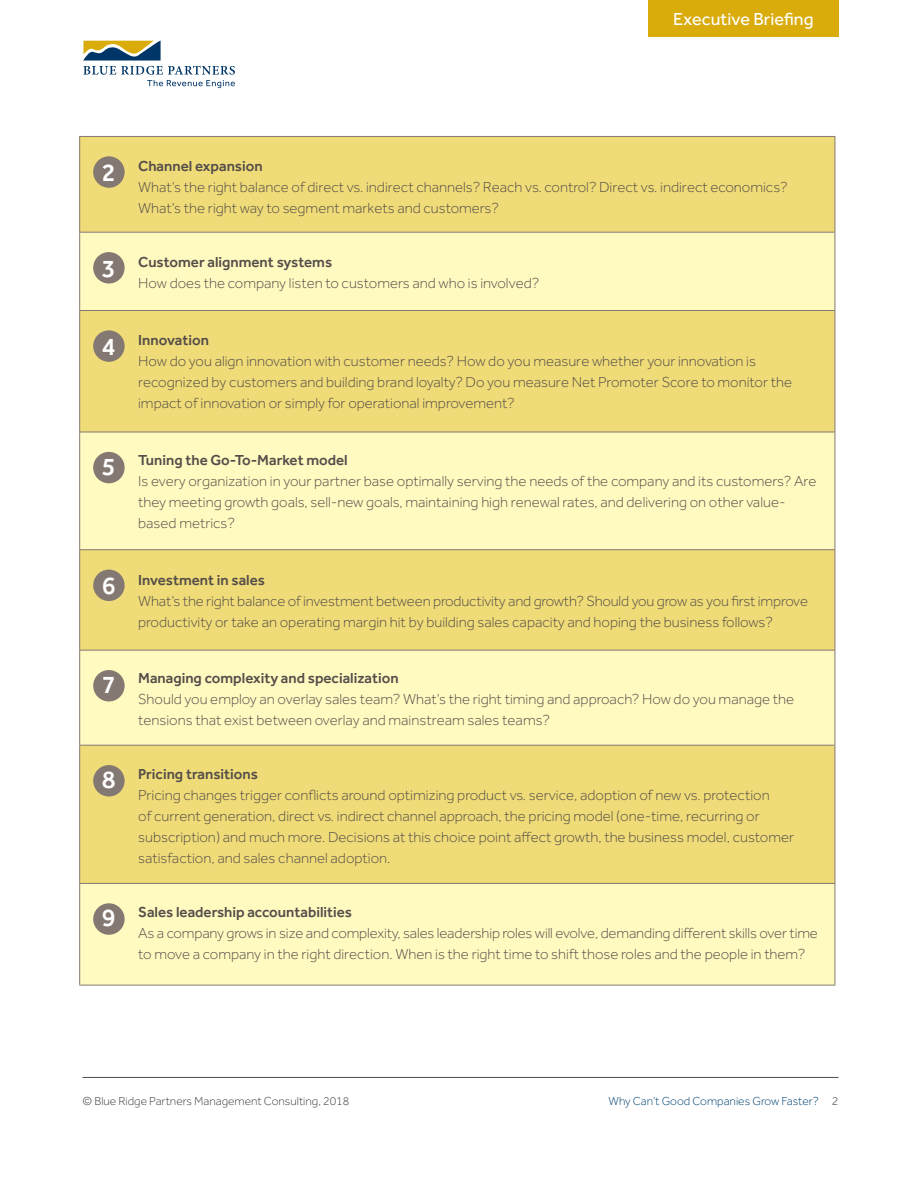
<style>
.page{position:relative;width:918px;height:1188px;background:#fff}
.page>*{position:absolute;margin:0;border:0;box-sizing:border-box;transform-origin:0 0}
.CALL_OUT{font:500 25.5px "Effra";color:#fff}
.t1{font:18px "Effra";color:#fff}
.Body_for_copy{font:300 15px/21px "Effra";color:#544d4a}
.BoldBlue{font:500 15px "Effra";color:#544d4a}
.t2{font:300 12px "Effra";color:#3e3e3f}
.t3{font:300 12px "Effra";color:#004372}
.s1{color:#3e3e3f}
</style>
<div class="page">
<svg style="left:83px;top:41px;width:152px;height:47px"></svg>
<hr style="left:82px;top:1077px;width:756px;height:1px;background:#544d4a">
<div style="left:648px;top:0;width:190px;height:36px;background:#d9ac0c"></div>
<div style="left:80px;top:136px;width:755px;height:96px;background:#efdb77"></div>
<div style="left:80px;top:233px;width:755px;height:77px;background:#fffac0"></div>
<svg style="left:80px;top:311px;width:755px;height:339px;background:#f4e590"></svg>
<svg style="left:80px;top:651px;width:755px;height:334px;background:#f7eca1"></svg>
<hr style="left:79px;top:136px;width:756px;height:1px;background:#847972">
<hr style="left:79px;top:137px;width:1px;height:95px;background:#847972">
<hr style="left:835px;top:137px;width:1px;height:95px;background:#847972">
<hr style="left:79px;top:232px;width:756px;height:1px;background:#847972">
<hr style="left:79px;top:233px;width:1px;height:77px;background:#847972">
<hr style="left:835px;top:233px;width:1px;height:77px;background:#847972">
<hr style="left:79px;top:310px;width:756px;height:1px;background:#847972">
<hr style="left:79px;top:311px;width:1px;height:121px;background:#847972">
<hr style="left:835px;top:311px;width:1px;height:121px;background:#847972">
<hr style="left:79px;top:432px;width:756px;height:1px;background:#847972">
<hr style="left:79px;top:432px;width:1px;height:117px;background:#847972">
<hr style="left:835px;top:432px;width:1px;height:117px;background:#847972">
<hr style="left:79px;top:549px;width:756px;height:1px;background:#847972">
<hr style="left:79px;top:550px;width:1px;height:100px;background:#847972">
<hr style="left:835px;top:550px;width:1px;height:100px;background:#847972">
<hr style="left:79px;top:650px;width:756px;height:1px;background:#847972">
<hr style="left:79px;top:651px;width:1px;height:94px;background:#847972">
<hr style="left:835px;top:651px;width:1px;height:94px;background:#847972">
<hr style="left:79px;top:745px;width:756px;height:1px;background:#847972">
<hr style="left:79px;top:746px;width:1px;height:137px;background:#847972">
<hr style="left:835px;top:746px;width:1px;height:137px;background:#847972">
<hr style="left:79px;top:883px;width:756px;height:1px;background:#847972">
<hr style="left:79px;top:884px;width:1px;height:101px;background:#847972">
<hr style="left:835px;top:884px;width:1px;height:101px;background:#847972">
<hr style="left:79px;top:985px;width:756px;height:1px;background:#847972">
<div style="left:93px;top:156px;width:32px;height:32px;background:#847972;border-radius:50%"></div>
<div style="left:93px;top:252px;width:32px;height:32px;background:#847972;border-radius:50%"></div>
<div style="left:93px;top:330px;width:32px;height:32px;background:#847972;border-radius:50%"></div>
<div style="left:93px;top:452px;width:32px;height:31px;background:#847972;border-radius:50%"></div>
<div style="left:93px;top:570px;width:32px;height:31px;background:#847972;border-radius:50%"></div>
<div style="left:93px;top:670px;width:32px;height:31px;background:#847972;border-radius:50%"></div>
<div style="left:93px;top:765px;width:32px;height:32px;background:#847972;border-radius:50%"></div>
<div style="left:93px;top:903px;width:32px;height:32px;background:#847972;border-radius:50%"></div>
<p class="t1" style="left:673px;top:8px;width:142px">Executive Briefing</p>
<p class="CALL_OUT" style="left:102px;top:157px;width:15px">2</p>
<p class="BoldBlue" style="left:138px;top:157px;width:126px">Channel expansion</p>
<p class="Body_for_copy" style="left:138px;top:177px;width:651px">What’s the right balance of direct vs. indirect channels? Reach vs. control? Direct vs. indirect economics?<br>What’s the right way to segment markets and customers?</p>
<p class="CALL_OUT" style="left:102px;top:253px;width:15px">3</p>
<p class="BoldBlue" style="left:138px;top:253px;width:196px">Customer alignment systems</p>
<p class="Body_for_copy" style="left:138px;top:272px;width:402px">How does the company listen to customers and who is involved?</p>
<p class="CALL_OUT" style="left:102px;top:331px;width:15px">4</p>
<p class="BoldBlue" style="left:138px;top:331px;width:72px">Innovation</p>
<p class="Body_for_copy" style="left:138px;top:351px;width:655px">How do you align innovation with customer needs? How do you measure whether your innovation is recognized by customers and building brand loyalty? Do you measure Net Promoter Score to monitor the impact of innovation or simply for operational improvement?</p>
<p class="CALL_OUT" style="left:102px;top:451px;width:15px">5</p>
<p class="BoldBlue" style="left:138px;top:451px;width:211px">Tuning the Go-To-Market model</p>
<p class="Body_for_copy" style="left:138px;top:471px;width:680px">Is every organization in your partner base optimally serving the needs of the company and its customers? Are they meeting growth goals, sell-new goals, maintaining high renewal rates, and delivering on other value&shy;based metrics?</p>
<p class="CALL_OUT" style="left:102px;top:570px;width:15px">6</p>
<p class="BoldBlue" style="left:138px;top:571px;width:128px">Investment in sales</p>
<p class="Body_for_copy" style="left:138px;top:590px;width:671px">What’s the right balance of investment between productivity and growth? Should you grow as you first improve productivity or take an operating margin hit by building sales capacity and hoping the business follows?</p>
<p class="CALL_OUT" style="left:102px;top:669px;width:15px">7</p>
<p class="BoldBlue" style="left:138px;top:670px;width:262px">Managing complexity and specialization</p>
<p class="Body_for_copy" style="left:138px;top:689px;width:657px">Should you employ an overlay sales team? What’s the right timing and approach? How do you manage the tensions that exist between overlay and mainstream sales teams?</p>
<p class="CALL_OUT" style="left:102px;top:764px;width:15px">8</p>
<p class="BoldBlue" style="left:138px;top:765px;width:121px">Pricing transitions</p>
<p class="Body_for_copy" style="left:138px;top:784px;width:657px">Pricing changes trigger conflicts around optimizing product vs. service, adoption of new vs. protection<br>of current generation, direct vs. indirect channel approach, the pricing model (one-time, recurring or subscription) and much more. Decisions at this choice point affect growth, the business model, customer satisfaction, and sales channel adoption.</p>
<p class="CALL_OUT" style="left:102px;top:903px;width:15px">9</p>
<p class="BoldBlue" style="left:138px;top:903px;width:215px">Sales leadership accountabilities</p>
<p class="Body_for_copy" style="left:138px;top:922px;width:681px">As a company grows in size and complexity, sales leadership roles will evolve, demanding different skills over time to move a company in the right direction. When is the right time to shift those roles and the people in them?</p>
<p class="t2" style="left:82px;top:1095px;width:268px">© Blue Ridge Partners Management Consulting, 2018</p>
<p class="t3" style="left:609px;top:1095px;width:231px">Why Can’t Good Companies Grow Faster? <span class="s1">2</span></p>
</div>
